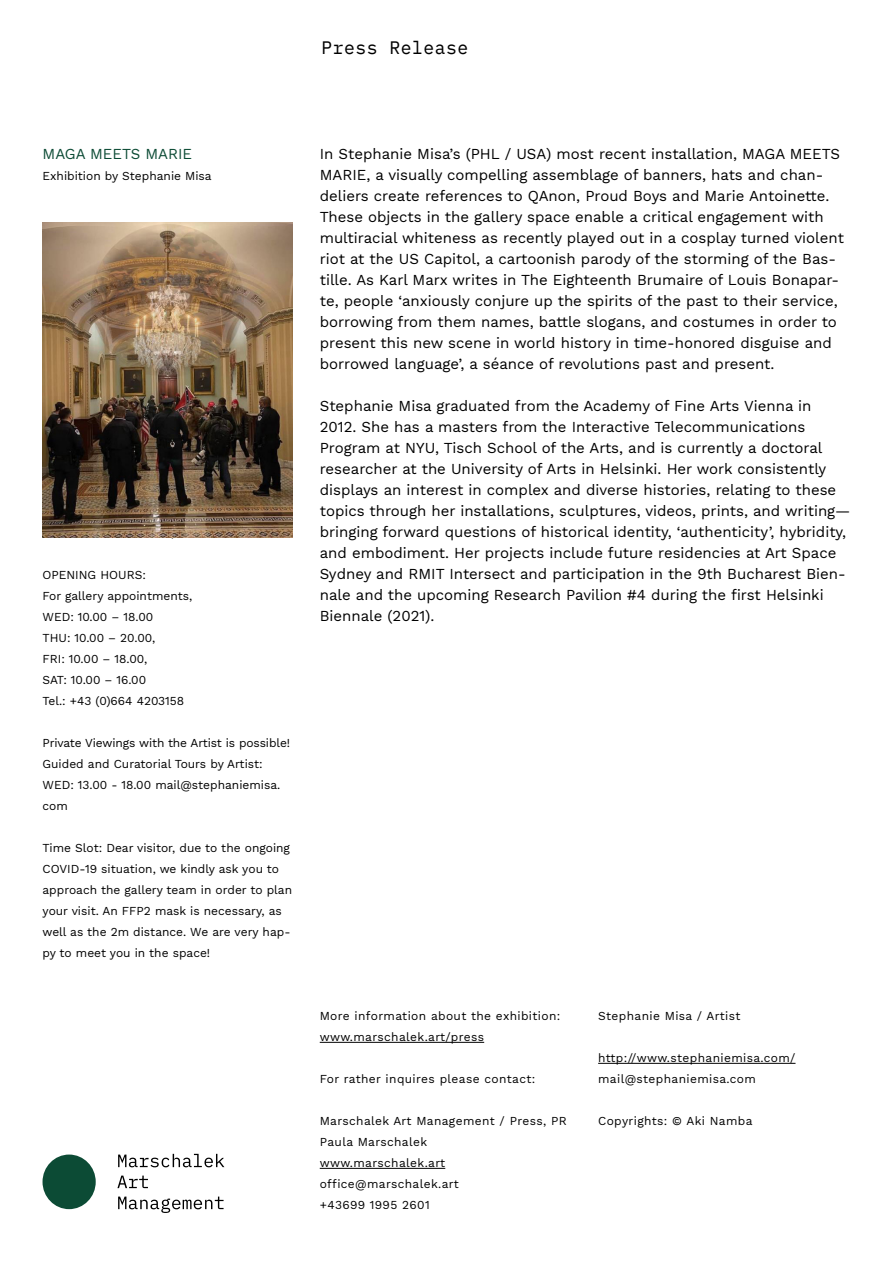
<style>
.page{position:relative;width:893px;height:1263px;background:#fff}
.page>*{position:absolute;margin:0;border:0;box-sizing:border-box;transform-origin:0 0}
.t1{font:18px "IBM Plex Mono";letter-spacing:.03em;color:#000}
.t2{font:15px/21px "Work Sans";color:#000}
.t3{font:15px "Work Sans";color:#0c4b35}
.t4{font:12px/21px "Work Sans";color:#000}
.t5{font:12px/21px "Work Sans";letter-spacing:.03em;color:#000}
</style>
<div class="page">
<svg style="left:118px;top:1196px;width:106px;height:17px"></svg>
<svg style="left:117px;top:1175px;width:31px;height:13px"></svg>
<svg style="left:118px;top:1154px;width:106px;height:13px"></svg>
<div style="left:43px;top:1154px;width:53px;height:55px;background:#0c4b35;border-radius:50%"></div>
<img style="left:43px;top:222px;width:250px;height:315px">
<hr style="left:320px;top:1042px;width:164px;height:1px;background:#000">
<hr style="left:320px;top:1168px;width:125px;height:1px;background:#000">
<hr style="left:598px;top:1063px;width:197px;height:1px;background:#000">
<p class="t1" style="left:321px;top:34px;width:148px">Press Release</p>
<p class="t3" style="left:43px;top:143px;width:151px">MAGA MEETS MARIE</p>
<p class="t4" style="left:43px;top:165px;width:171px">Exhibition by Stephanie Misa</p>
<p class="t4" style="left:43px;top:564px;width:151px">OPENING HOURS:<br>For gallery appointments,<br>WED: 10.00 – 18.00<br>THU: 10.00 – 20.00,<br>FRI: 10.00 – 18.00,<br>SAT: 10.00 – 16.00<br>Tel.: +43 (0)664 4203158</p>
<p class="t4" style="left:43px;top:732px;width:249px">Private Viewings with the Artist is possible!<br>Guided and Curatorial Tours by Artist:<br>WED: 13.00 - 18.00 mail@stephaniemisa. com</p>
<p class="t4" style="left:43px;top:837px;width:251px">Time Slot: Dear visitor, due to the ongoing COVID-19 situation, we kindly ask you to approach the gallery team in order to plan your visit. An FFP2 mask is necessary, as well as the 2m distance. We are very hap&shy;py to meet you in the space!</p>
<p class="t2" style="left:320px;top:143px;width:526px">In Stephanie Misa’s (PHL / USA) most recent installation, MAGA MEETS MARIE, a visually compelling assemblage of banners, hats and chan&shy;deliers create references to QAnon, Proud Boys and Marie Antoinette.<br>These objects in the gallery space enable a critical engagement with multiracial whiteness as recently played out in a cosplay turned violent riot at the US Capitol, a cartoonish parody of the storming of the Bas&shy;tille. As Karl Marx writes in The Eighteenth Brumaire of Louis Bonapar&shy;te, people ‘anxiously conjure up the spirits of the past to their service, borrowing from them names, battle slogans, and costumes in order to present this new scene in world history in time-honored disguise and borrowed language’, a séance of revolutions past and present.</p>
<p class="t2" style="left:320px;top:395px;width:532px">Stephanie Misa graduated from the Academy of Fine Arts Vienna in 2012. She has a masters from the Interactive Telecommunications Program at NYU, Tisch School of the Arts, and is currently a doctoral researcher at the University of Arts in Helsinki. Her work consistently displays an interest in complex and diverse histories, relating to these topics through her installations, sculptures, videos, prints, and writing— bringing forward questions of historical identity, ‘authenticity’, hybridity, and embodiment. Her projects include future residencies at Art Space Sydney and RMIT Intersect and participation in the 9th Bucharest Bien&shy;nale and the upcoming Research Pavilion #4 during the first Helsinki Biennale (2021).</p>
<p class="t5" style="left:320px;top:1005px;width:242px">More information about the exhibition: www.marschalek.art/press</p>
<p class="t5" style="left:320px;top:1068px;width:217px">For rather inquires please contact:</p>
<p class="t5" style="left:320px;top:1110px;width:248px">Marschalek Art Management / Press, PR<br>Paula Marschalek<br>www.marschalek.art office@marschalek.art<br>+43699 1995 2601</p>
<p class="t5" style="left:598px;top:1005px;width:144px">Stephanie Misa / Artist</p>
<p class="t5" style="left:598px;top:1047px;width:199px">http://www.stephaniemisa.com/ mail@stephaniemisa.com</p>
<p class="t5" style="left:598px;top:1110px;width:156px">Copyrights: © Aki Namba</p>
</div>
